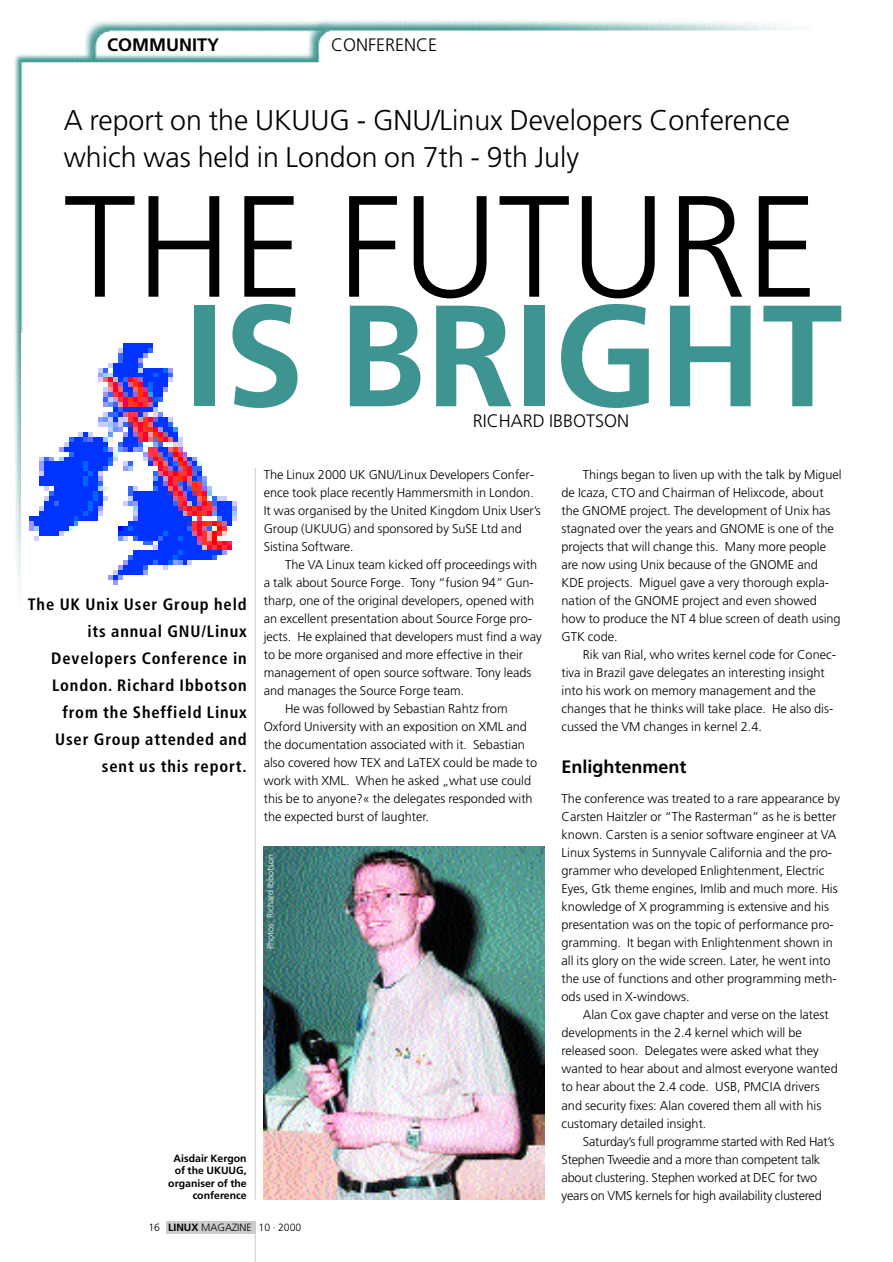
<style>
.page{position:relative;width:893px;height:1262px;background:#fff}
.page>*{position:absolute;margin:0;border:0;box-sizing:border-box;transform-origin:0 0}
.t1{font:300 144px "Frutiger";color:#000}
.t2{font:700 144px "Frutiger";color:#3e9490}
.t3{font:300 28.5px/37.5px "Frutiger";color:#000}
.t4{font:300 18px "Frutiger";color:#000}
.t5{font:700 18px "Frutiger";color:#000}
.t6{font:700 condensed 16.5px/27px "Frutiger";letter-spacing:.05em;color:#000;text-align:right}
.t7{font:300 12.75px/18px "Frutiger";color:#000}
.t8{font:700 10.5px/12.6px "Frutiger";color:#000;text-align:right}
.t9{font:300 10.5px "Frutiger";color:#000}
.t10{font:300 9px "Frutiger";color:#fff}
.s1{font-weight:700}
</style>
<div class="page">
<img style="left:14px;top:19px;width:795px;height:608px">
<hr style="left:255px;top:468px;width:1px;height:731px;background:#ccc">
<hr style="left:255px;top:1220px;width:1px;height:42px;background:#ccc">
<div style="left:166px;top:1220px;width:89px;height:13px;background:#ccc"></div>
<div style="left:21px;top:598px;width:226px;height:286px;background:#fff"></div>
<div style="left:21px;top:333px;width:226px;height:254px;background:#fff"></div>
<img style="left:29px;top:343px;width:208px;height:241px">
<div style="left:64px;top:108px;width:759px;height:79px;background:#fff"></div>
<img style="left:264px;top:846px;width:280px;height:353px">
<h3 class="t5" style="left:107px;top:38px;width:113px">COMMUNITY</h3>
<h3 class="t4" style="left:331px;top:38px;width:108px">CONFERENCE</h3>
<h2 class="t3" style="left:64px;top:103px;width:727px">A report on the UKUUG - GNU/Linux Developers Conference which was held in London on 7th - 9th July</h2>
<h1 class="t1" style="left:64px;top:189px;width:756px">THE FUTURE</h1>
<h1 class="t2" style="left:184px;top:298px;width:660px">IS BRIGHT</h1>
<h3 class="t4" style="left:472px;top:414px;width:158px">RICHARD IBBOTSON</h3>
<p class="t6" style="left:28px;top:592px;width:220px">The UK Unix User Group held its annual GNU/Linux<br>Developers Conference in<br>London. Richard Ibbotson from the Sheffield Linux<br>User Group attended and sent us this report.</p>
<p class="t7" style="left:264px;top:467px;width:278px">The Linux 2000 UK GNU/Linux Developers Confer&shy;ence took place recently Hammersmith in London.<br>It was organised by the United Kingdom Unix User’s Group (UKUUG) and sponsored by SuSE Ltd and Sistina Software.</p>
<p class="t7" style="left:285px;top:557px;width:254px">The VA Linux team kicked off proceedings with</p>
<p class="t7" style="left:264px;top:575px;width:271px">a talk about Source Forge. Tony “fusion 94” Gun-</p>
<p class="t7" style="left:264px;top:593px;width:272px">tharp, one of the original developers, opened with</p>
<p class="t7" style="left:264px;top:611px;width:270px">an excellent presentation about Source Forge pro-</p>
<p class="t7" style="left:264px;top:629px;width:279px">jects. He explained that developers must find a way</p>
<p class="t7" style="left:264px;top:647px;width:261px">to be more organised and more effective in their</p>
<p class="t7" style="left:264px;top:665px;width:269px">management of open source software. Tony leads</p>
<p class="t7" style="left:264px;top:683px;width:202px">and manages the Source Forge team.</p>
<p class="t7" style="left:285px;top:701px;width:224px">He was followed by Sebastian Rahtz from</p>
<p class="t7" style="left:264px;top:719px;width:265px">Oxford University with an exposition on XML and</p>
<p class="t7" style="left:264px;top:737px;width:262px">the documentation associated with it. Sebastian</p>
<p class="t7" style="left:264px;top:755px;width:275px">also covered how TEX and LaTEX could be made to</p>
<p class="t7" style="left:264px;top:773px;width:269px">work with XML. When he asked „what use could</p>
<p class="t7" style="left:264px;top:791px;width:270px">this be to anyone?« the delegates responded with</p>
<p class="t7" style="left:264px;top:809px;width:167px">the expected burst of laughter.</p>
<p class="t10" style="left:267px;top:949px;width:96px;rotate:-90deg">Photos: Richard Ibbotson</p>
<p class="t8" style="left:168px;top:1152px;width:80px">Aisdair Kergon of the UKUUG, organiser of the conference</p>
<p class="t9" style="left:148px;top:1223px;width:154px">16 <span class="s1">LINUX</span> MAGAZINE 10 · 2000</p>
<p class="t7" style="left:561px;top:467px;width:281px;text-indent:21px">Things began to liven up with the talk by Miguel de Icaza, CTO and Chairman of Helixcode, about the GNOME project. The development of Unix has stagnated over the years and GNOME is one of the projects that will change this. Many more people are now using Unix because of the GNOME and KDE projects. Miguel gave a very thorough expla&shy;nation of the GNOME project and even showed how to produce the NT 4 blue screen of death using GTK code.</p>
<p class="t7" style="left:561px;top:647px;width:276px;text-indent:21px">Rik van Rial, who writes kernel code for Conec&shy;tiva in Brazil gave delegates an interesting insight into his work on memory management and the changes that he thinks will take place. He also dis&shy;cussed the VM changes in kernel 2.4.</p>
<h3 class="t5" style="left:561px;top:760px;width:127px">Enlightenment</h3>
<p class="t7" style="left:561px;top:791px;width:280px">The conference was treated to a rare appearance by Carsten Haitzler or “The Rasterman” as he is better known. Carsten is a senior software engineer at VA Linux Systems in Sunnyvale California and the pro&shy;grammer who developed Enlightenment, Electric Eyes, Gtk theme engines, Imlib and much more. His knowledge of X programming is extensive and his presentation was on the topic of performance pro&shy;gramming. It began with Enlightenment shown in all its glory on the wide screen. Later, he went into the use of functions and other programming meth&shy;ods used in X-windows.</p>
<p class="t7" style="left:561px;top:1007px;width:278px;text-indent:21px">Alan Cox gave chapter and verse on the latest developments in the 2.4 kernel which will be released soon. Delegates were asked what they wanted to hear about and almost everyone wanted to hear about the 2.4 code. USB, PMCIA drivers and security fixes: Alan covered them all with his customary detailed insight.</p>
<p class="t7" style="left:561px;top:1133px;width:274px;text-indent:21px">Saturday’s full programme started with Red Hat’s Stephen Tweedie and a more than competent talk about clustering. Stephen worked at DEC for two years on VMS kernels for high availability clustered</p>
</div>
